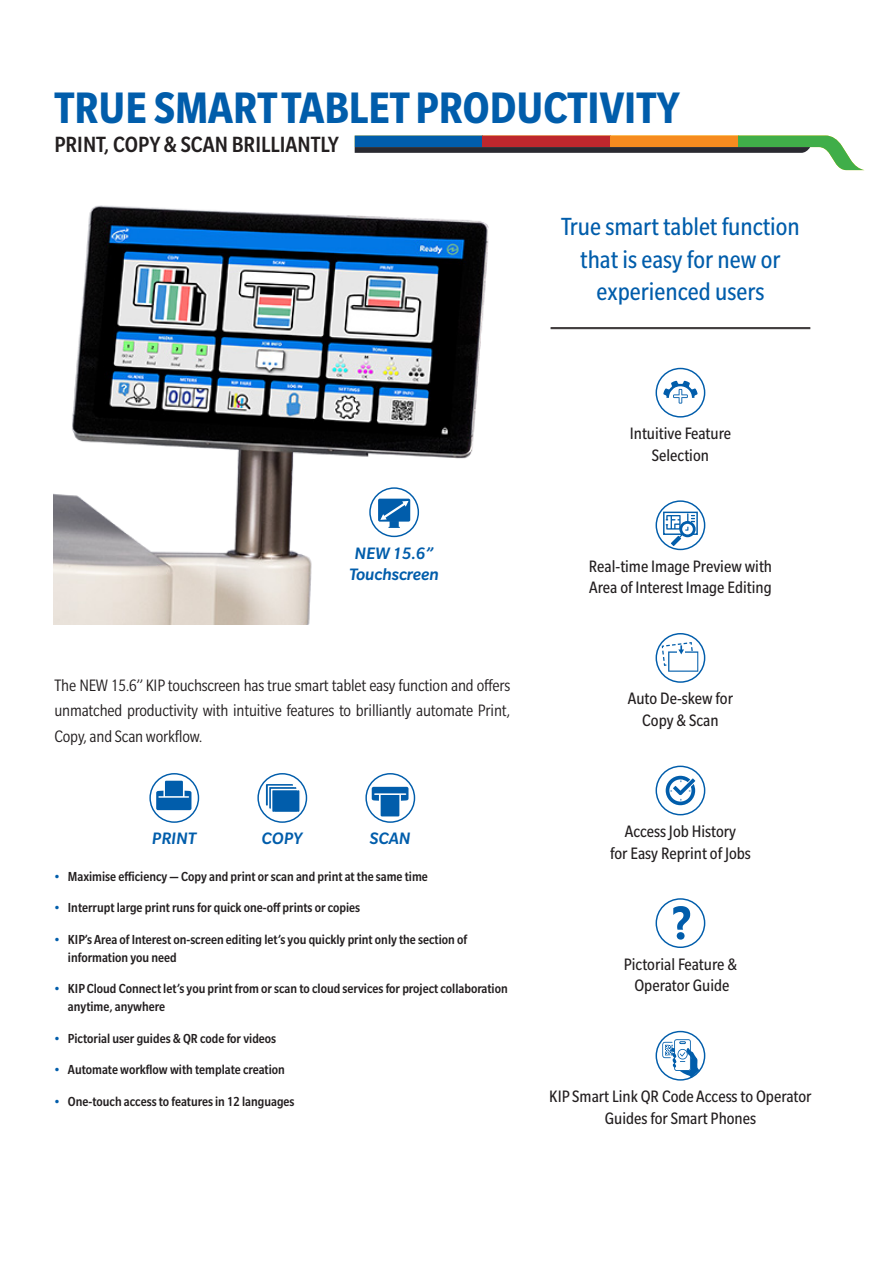
<style>
.page{position:relative;width:893px;height:1263px;background:#fff}
.page>*{position:absolute;margin:0;border:0;box-sizing:border-box;transform-origin:0 0}
.Title23{font:700 condensed 48px "Slate Pro";color:#015dab}
.Subhead23{font:condensed 27px/32.4px "Slate Pro";color:#015dab;text-align:center}
.Subhead23-2{font:500 condensed 24px "Slate Pro";color:#231f20}
.SpecsSubHeader23{font:condensed 18px/21.6px "Slate Pro";color:#231f20;text-align:center}
.BodyTextBK23Larger{font:condensed 18px/25.5px "Slate Pro";letter-spacing:-.01em;color:#231f20;text-align:justify}
.SpecsSubHeader23-2{font:italic 500 18px "Slate Pro";color:#015dab}
.t1{font:500 condensed 14.25px/18px "Slate Pro";color:#231f20}
.s1{color:#015dab}
</style>
<div class="page">
<svg style="left:150px;top:774px;width:48px;height:48px"></svg>
<svg style="left:156px;top:781px;width:35px;height:29px"></svg>
<div style="left:149px;top:773px;width:50px;height:50px;border:1px solid #015dab;border-radius:50%"></div>
<svg style="left:258px;top:774px;width:48px;height:48px"></svg>
<svg style="left:264px;top:781px;width:38px;height:33px"></svg>
<div style="left:257px;top:773px;width:50px;height:50px;border:1px solid #015dab;border-radius:50%"></div>
<svg style="left:366px;top:774px;width:48px;height:48px"></svg>
<svg style="left:372px;top:787px;width:36px;height:29px"></svg>
<div style="left:365px;top:773px;width:50px;height:50px;border:1px solid #015dab;border-radius:50%"></div>
<img style="left:53px;top:205px;width:436px;height:420px">
<hr style="left:551px;top:327px;width:259px;height:1px;background:#231f20">
<hr style="left:551px;top:328px;width:259px;height:1px;background:#231f20">
<svg style="left:656px;top:368px;width:49px;height:49px"></svg>
<svg style="left:663px;top:381px;width:35px;height:23px"></svg>
<div style="left:656px;top:368px;width:49px;height:50px;border:1px solid #015dab;border-radius:50%"></div>
<svg style="left:656px;top:501px;width:49px;height:48px"></svg>
<svg style="left:663px;top:512px;width:35px;height:23px"></svg>
<svg style="left:666px;top:513px;width:30px;height:33px"></svg>
<div style="left:656px;top:500px;width:49px;height:50px;border:1px solid #015dab;border-radius:50%"></div>
<svg style="left:656px;top:634px;width:49px;height:48px"></svg>
<svg style="left:661px;top:642px;width:37px;height:30px"></svg>
<div style="left:656px;top:633px;width:49px;height:50px;border:1px solid #015dab;border-radius:50%"></div>
<svg style="left:656px;top:766px;width:49px;height:49px"></svg>
<svg style="left:666px;top:776px;width:29px;height:29px"></svg>
<div style="left:656px;top:766px;width:49px;height:49px;border:1px solid #015dab;border-radius:50%"></div>
<svg style="left:673px;top:906px;width:17px;height:34px"></svg>
<div style="left:656px;top:898px;width:49px;height:50px;border:1px solid #015dab;border-radius:50%"></div>
<svg style="left:656px;top:1031px;width:49px;height:49px"></svg>
<svg style="left:662px;top:1039px;width:37px;height:38px"></svg>
<div style="left:656px;top:1031px;width:49px;height:50px;border:1px solid #015dab;border-radius:50%"></div>
<svg style="left:355px;top:136px;width:509px;height:34px"></svg>
<svg style="left:370px;top:488px;width:48px;height:48px"></svg>
<div style="left:378px;top:499px;width:32px;height:23px;background:#015dab;border-radius:2px"></div>
<svg style="left:380px;top:501px;width:28px;height:27px"></svg>
<div style="left:369px;top:487px;width:50px;height:50px;border:1px solid #015dab;border-radius:50%"></div>
<p class="Title23" style="left:54px;top:82px;width:627px">TRUE SMART TABLET PRODUCTIVITY</p>
<p class="Subhead23-2" style="left:54px;top:131px;width:286px">PRINT, COPY &amp; SCAN BRILLIANTLY</p>
<p class="Subhead23" style="left:561px;top:210px;width:240px">True smart tablet function that is easy for new or experienced users</p>
<p class="SpecsSubHeader23-2" style="left:355px;top:543px;width:80px">NEW 15.6”</p>
<p class="SpecsSubHeader23-2" style="left:349px;top:565px;width:91px">Touchscreen</p>
<p class="BodyTextBK23Larger" style="left:54px;top:672px;width:457px">The NEW 15.6” KIP touchscreen has true smart tablet easy function and offers unmatched productivity with intuitive features to brilliantly automate Print, Copy, and Scan workflow.</p>
<p class="SpecsSubHeader23-2" style="left:152px;top:829px;width:46px">PRINT</p>
<p class="SpecsSubHeader23-2" style="left:262px;top:829px;width:42px">COPY</p>
<p class="SpecsSubHeader23-2" style="left:370px;top:829px;width:42px">SCAN</p>
<p class="t1" style="left:54px;top:867px;width:375px"><span class="s1">•</span> Maximise efficiency — Copy and print or scan and print at the same time</p>
<p class="t1" style="left:54px;top:899px;width:307px"><span class="s1">•</span> Interrupt large print runs for quick one-off prints or copies</p>
<p class="t1" style="left:68px;top:930px;width:401px;text-indent:-14px"><span class="s1">•</span> KIP’s Area of Interest on-screen editing let’s you quickly print only the section of information you need</p>
<p class="t1" style="left:68px;top:980px;width:441px;text-indent:-14px"><span class="s1">•</span> KIP Cloud Connect let’s you print from or scan to cloud services for project collaboration anytime, anywhere</p>
<p class="t1" style="left:54px;top:1029px;width:223px"><span class="s1">•</span> Pictorial user guides &amp; QR code for videos</p>
<p class="t1" style="left:54px;top:1061px;width:232px"><span class="s1">•</span> Automate workflow with template creation</p>
<p class="t1" style="left:54px;top:1092px;width:242px"><span class="s1">•</span> One-touch access to features in 12 languages</p>
<p class="SpecsSubHeader23" style="left:630px;top:423px;width:103px">Intuitive Feature<br>Selection</p>
<p class="SpecsSubHeader23" style="left:589px;top:555px;width:185px;text-align:left">Real-time Image Preview with<br>Area of Interest Image Editing</p>
<p class="SpecsSubHeader23" style="left:628px;top:688px;width:107px">Auto De-skew for<br>Copy &amp; Scan</p>
<p class="SpecsSubHeader23" style="left:610px;top:820px;width:142px">Access Job History<br>for Easy Reprint of Jobs</p>
<p class="SpecsSubHeader23" style="left:624px;top:953px;width:115px">Pictorial Feature &amp;<br>Operator Guide</p>
<p class="SpecsSubHeader23" style="left:549px;top:1086px;width:264px">KIP Smart Link QR Code Access to Operator<br>Guides for Smart Phones</p>
</div>
